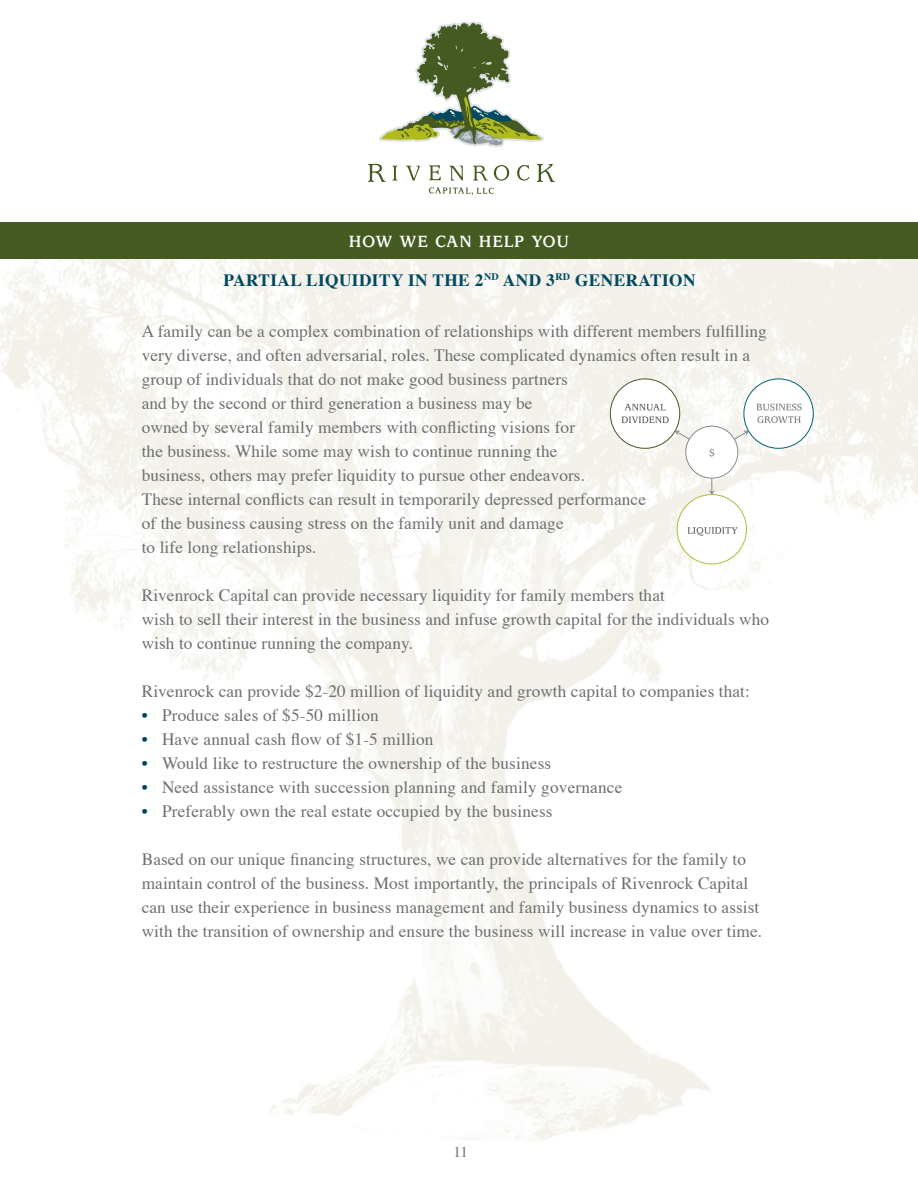
<style>
.page{position:relative;width:918px;height:1188px;background:#fff}
.page>*{position:absolute;margin:0;border:0;box-sizing:border-box;transform-origin:0 0}
.t1{font:700 18px "Usherwood";letter-spacing:.05em;color:#fff}
.t2{font:17.25px/24px "Times";letter-spacing:.005em;color:#6c6f71}
.t3{font:700 17.25px "Times";letter-spacing:.025em;color:#004960}
.t4{font:17.25px/24px "Times";color:#004960;text-align:justify}
.t5{font:15px "Times";color:#6c6f71}
</style>
<div class="page">
<img style="left:0;top:258px;width:918px;height:882px">
<div style="left:0;top:222px;width:918px;height:36px;background:#455a21"></div>
<svg style="left:368px;top:164px;width:18px;height:18px"></svg>
<svg style="left:392px;top:166px;width:6px;height:15px"></svg>
<svg style="left:406px;top:166px;width:14px;height:15px"></svg>
<svg style="left:429px;top:165px;width:12px;height:16px"></svg>
<svg style="left:449px;top:166px;width:14px;height:15px"></svg>
<svg style="left:473px;top:166px;width:15px;height:15px"></svg>
<svg style="left:494px;top:165px;width:15px;height:16px"></svg>
<svg style="left:517px;top:165px;width:13px;height:16px"></svg>
<svg style="left:537px;top:164px;width:18px;height:18px"></svg>
<svg style="left:429px;top:187px;width:65px;height:8px"></svg>
<svg style="left:379px;top:21px;width:165px;height:127px"></svg>
<div style="left:677px;top:495px;width:70px;height:69px;background:#fff;border-radius:50%"></div>
<div style="left:677px;top:494px;width:70px;height:70px;border:1px solid #b2bc35;border-radius:50%"></div>
<div style="left:610px;top:379px;width:70px;height:69px;background:#fff;border-radius:50%"></div>
<div style="left:610px;top:379px;width:70px;height:70px;border:1px solid #465b29;border-radius:50%"></div>
<div style="left:744px;top:379px;width:69px;height:69px;background:#fff;border-radius:50%"></div>
<div style="left:744px;top:379px;width:70px;height:70px;border:1px solid #036279;border-radius:50%"></div>
<svg style="left:675px;top:430px;width:74px;height:65px"></svg>
<svg style="left:688px;top:527px;width:49px;height:9px"></svg>
<svg style="left:622px;top:404px;width:47px;height:19px"></svg>
<svg style="left:756px;top:404px;width:46px;height:19px"></svg>
<p class="t1" style="left:349px;top:231px;width:222px">HOW WE CAN HELP YOU</p>
<p class="t3" style="left:224px;top:263px;width:474px">PARTIAL LIQUIDITY IN THE 2<sup>ND</sup> AND 3<sup>RD</sup> GENERATION</p>
<p class="t2" style="left:142px;top:318px;width:627px">A family can be a complex combination of relationships with different members fulfilling very diverse, and often adversarial, roles. These complicated dynamics often result in a group of individuals that do not make good business partners<br>and by the second or third generation a business may be<br>owned by several family members with conflicting visions for<br>the business. While some may wish to continue running the<br>business, others may prefer liquidity to pursue other endeavors.<br>These internal conflicts can result in temporarily depressed performance<br>of the business causing stress on the family unit and damage<br>to life long relationships.</p>
<p class="t2" style="left:142px;top:582px;width:629px">Rivenrock Capital can provide necessary liquidity for family members that<br>wish to sell their interest in the business and infuse growth capital for the individuals who wish to continue running the company.</p>
<p class="t2" style="left:162px;top:678px;width:589px;text-indent:-20px">Rivenrock can provide $2-20 million of liquidity and growth capital to companies that:<br>Produce sales of $5-50 million<br>Have annual cash flow of $1-5 million<br>Would like to restructure the ownership of the business<br>Need assistance with succession planning and family governance<br>Preferably own the real estate occupied by the business</p>
<p class="t2" style="left:142px;top:846px;width:622px">Based on our unique financing structures, we can provide alternatives for the family to maintain control of the business. Most importantly, the principals of Rivenrock Capital can use their experience in business management and family business dynamics to assist with the transition of ownership and ensure the business will increase in value over time.</p>
<p class="t4" style="left:142px;top:702px;width:8px">• • • • •</p>
<p class="t5" style="left:454px;top:1138px;width:7px">11</p>
</div>
